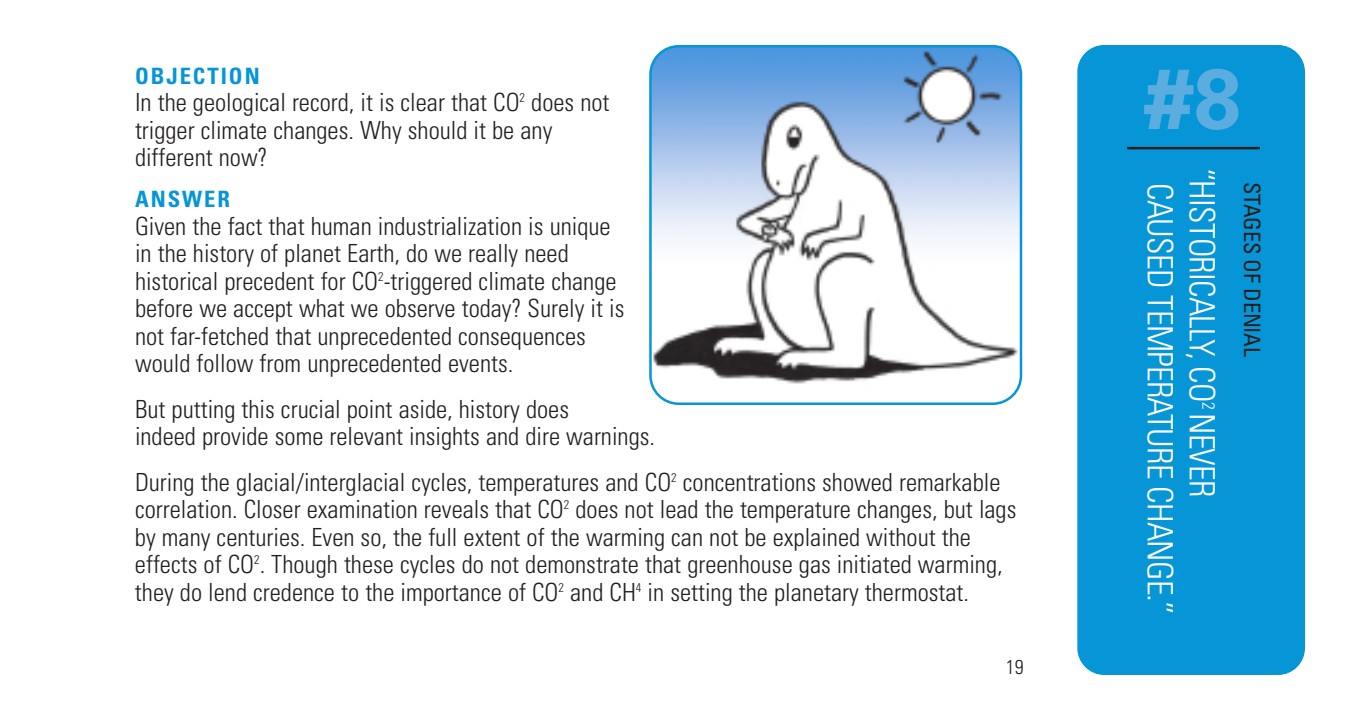
<style>
.page{position:relative;width:1350px;height:720px;background:#fff}
.page>*{position:absolute;margin:0;border:0;box-sizing:border-box;transform-origin:0 0}
.t1{font:700 85px "Univers LT Std";color:#5bade0}
.t2{font:300 condensed 35px/42px "Univers LT Std";letter-spacing:-.02em;color:#fff}
.t3{font:300 condensed 25px/27.5px "Univers LT Std";color:#231f20}
.t4{font:700 condensed 22.5px "Univers LT Std";letter-spacing:.09em;color:#0696d7}
.t5{font:condensed 22.5px "Univers LT Std";letter-spacing:-.01em;color:#231f20}
.t6{font:300 condensed 20px "Univers LT Std";color:#231f20}
</style>
<div class="page">
<div style="left:1077px;top:45px;width:228px;height:630px;background:#0696d7;border-radius:27px"></div>
<hr style="left:1127px;top:147px;width:133px;height:2px;background:#231f20">
<svg style="left:649px;top:45px;width:373px;height:360px"></svg>
<p class="t4" style="left:135px;top:68px;width:126px">OBJECTION</p>
<p class="t3" style="left:135px;top:91px;width:476px">In the geological record, it is clear that CO<sup>2</sup> does not trigger climate changes. Why should it be any different now?</p>
<p class="t4" style="left:135px;top:191px;width:97px">ANSWER</p>
<p class="t3" style="left:135px;top:215px;width:491px">Given the fact that human industrialization is unique in the history of planet Earth, do we really need historical precedent for CO<sup>2</sup>-triggered climate change before we accept what we observe today? Surely it is not far-fetched that unprecedented consequences would follow from unprecedented events.</p>
<p class="t3" style="left:135px;top:398px;width:522px">But putting this crucial point aside, history does<br>indeed provide some relevant insights and dire warnings.</p>
<p class="t3" style="left:135px;top:471px;width:883px">During the glacial/interglacial cycles, temperatures and CO<sup>2</sup> concentrations showed remarkable correlation. Closer examination reveals that CO<sup>2</sup> does not lead the temperature changes, but lags by many centuries. Even so, the full extent of the warming can not be explained without the effects of CO<sup>2</sup>. Though these cycles do not demonstrate that greenhouse gas initiated warming, they do lend credence to the importance of CO<sup>2</sup> and CH<sup>4</sup> in setting the planetary thermostat.</p>
<p class="t6" style="left:1006px;top:660px;width:19px">19</p>
<h1 class="t1" style="left:1145px;top:68px;width:97px">#8</h1>
<h2 class="t2" style="left:1220px;top:183px;width:433px;text-indent:-16px;rotate:90deg">“HISTORICALLY, CO<sup>2</sup> NEVER<br>CAUSED TEMPERATURE CHANGE.”</h2>
<p class="t5" style="left:1260px;top:182px;width:177px;rotate:90deg">STAGES OF DENIAL</p>
</div>
